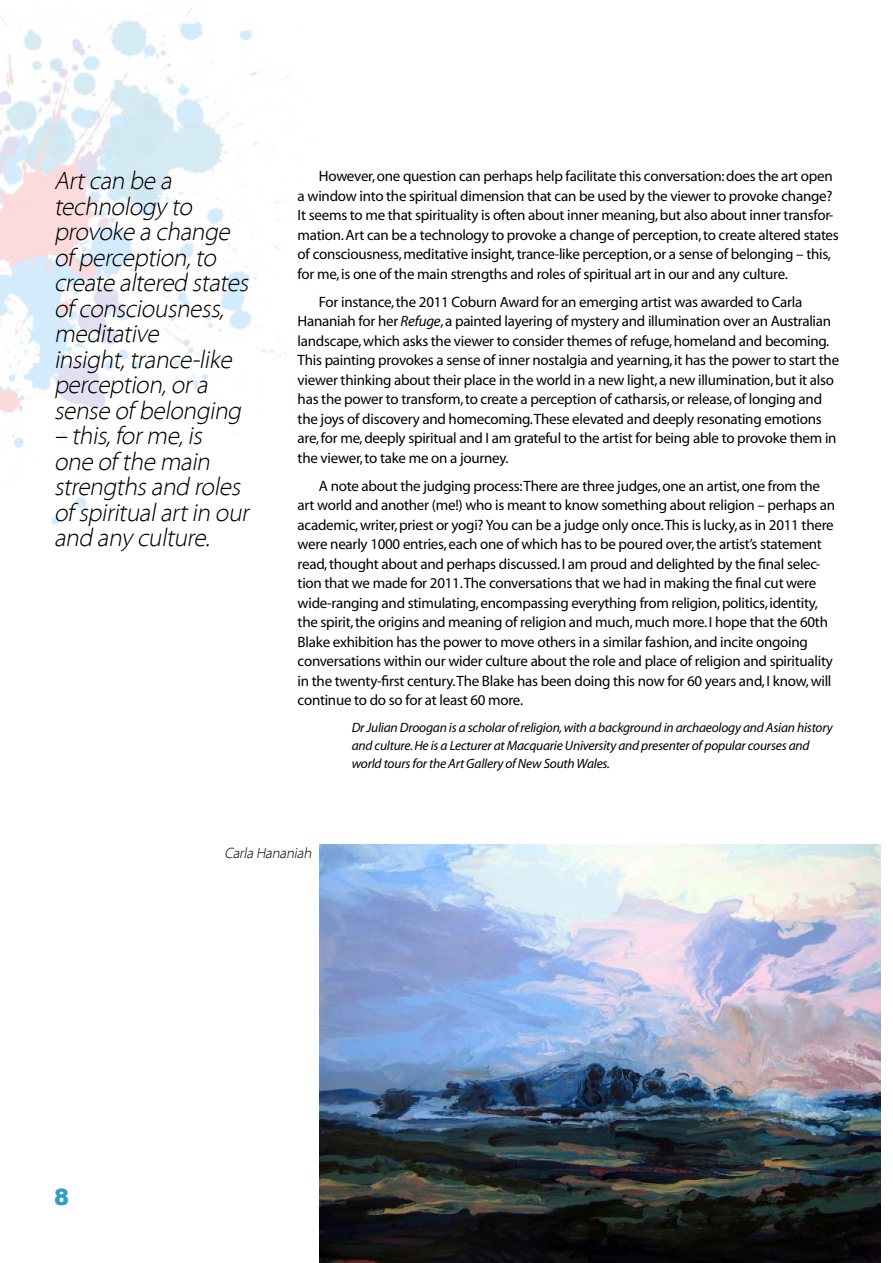
<style>
.page{position:relative;width:893px;height:1263px;background:#fff}
.page>*{position:absolute;margin:0;border:0;box-sizing:border-box;transform-origin:0 0}
.t1{font:italic 300 25.5px/25.5px "Myriad Pro";color:#000}
.t2{font:900 22.5px "Arial";color:#329ec5}
.t3{font:15px/19.5px "Myriad";letter-spacing:-.015em;color:#000}
.t4{font:italic 300 15px "Myriad Pro";color:#000}
.t5{font:italic 13.5px/18px "Myriad";letter-spacing:-.015em;color:#000}
.s1{font-style:italic}
</style>
<div class="page">
<img style="left:0;top:1px;width:321px;height:524px">
<img style="left:320px;top:845px;width:560px;height:418px">
<h1 class="t1" style="left:54px;top:170px;width:200px">Artcan be a technology to provoke a change of perception,to create altered states of consciousness, meditative insight,trance-like perception,ora sense of belonging</h1>
<h1 class="t1" style="left:54px;top:425px;width:201px">– this,forme,is one of the main strengthsand roles of spiritualartin our and any culture.</h1>
<p class="t3" style="left:298px;top:167px;width:543px;text-indent:21px">However, one question can perhaps help facilitate this conversation: does the art open a window into the spiritual dimension that can be used by the viewer to provoke change?<br>It seems to me that spirituality is often about inner meaning, but also about inner transfor&shy;mation. Art can be a technology to provoke a change of perception, to create altered states of consciousness, meditative insight, trance-like perception, or a sense of belonging – this, for me, is one of the main strengths and roles of spiritual art in our and any culture.</p>
<p class="t3" style="left:298px;top:293px;width:543px;text-indent:21px">For instance, the 2011 Coburn Award for an emerging artist was awarded to Carla Hananiah for her <span class="s1">Refuge</span>, a painted layering of mystery and illumination over an Australian landscape, which asks the viewer to consider themes of refuge, homeland and becoming.<br>This painting provokes a sense of inner nostalgia and yearning, it has the power to start the viewer thinking about their place in the world in a new light, a new illumination, but it also has the power to transform, to create a perception of catharsis, or release, of longing and the joys of discovery and homecoming. These elevated and deeply resonating emotions are, for me, deeply spiritual and I am grateful to the artist for being able to provoke them in the viewer, to take me on a journey.</p>
<p class="t3" style="left:298px;top:477px;width:539px;text-indent:21px">A note about the judging process: There are three judges, one an artist, one from the art world and another (me!) who is meant to know something about religion – perhaps an academic, writer, priest or yogi? You can be a judge only once. This is lucky, as in 2011 there were nearly 1000 entries, each one of which has to be poured over, the artist’s statement read, thought about and perhaps discussed. I am proud and delighted by the final selec&shy;tion that we made for 2011. The conversations that we had in making the final cut were wide-ranging and stimulating, encompassing everything from religion, politics, identity, the spirit, the origins and meaning of religion and much, much more. I hope that the 60th Blake exhibition has the power to move others in a similar fashion, and incite ongoing conversations within our wider culture about the role and place of religion and spirituality in the twenty-first century. The Blake has been doing this now for 60 years and, I know, will continue to do so for at least 60 more.</p>
<p class="t5" style="left:352px;top:719px;width:483px">Dr Julian Droogan is a scholar of religion, with a background in archaeology and Asian history and culture. He is a Lecturer at Macquarie University and presenter of popular courses and world tours for the Art Gallery of New South Wales.</p>
<h2 class="t2" style="left:54px;top:1180px;width:17px">8</h2>
<p class="t4" style="left:225px;top:847px;width:91px">Carla Hananiah</p>
</div>
